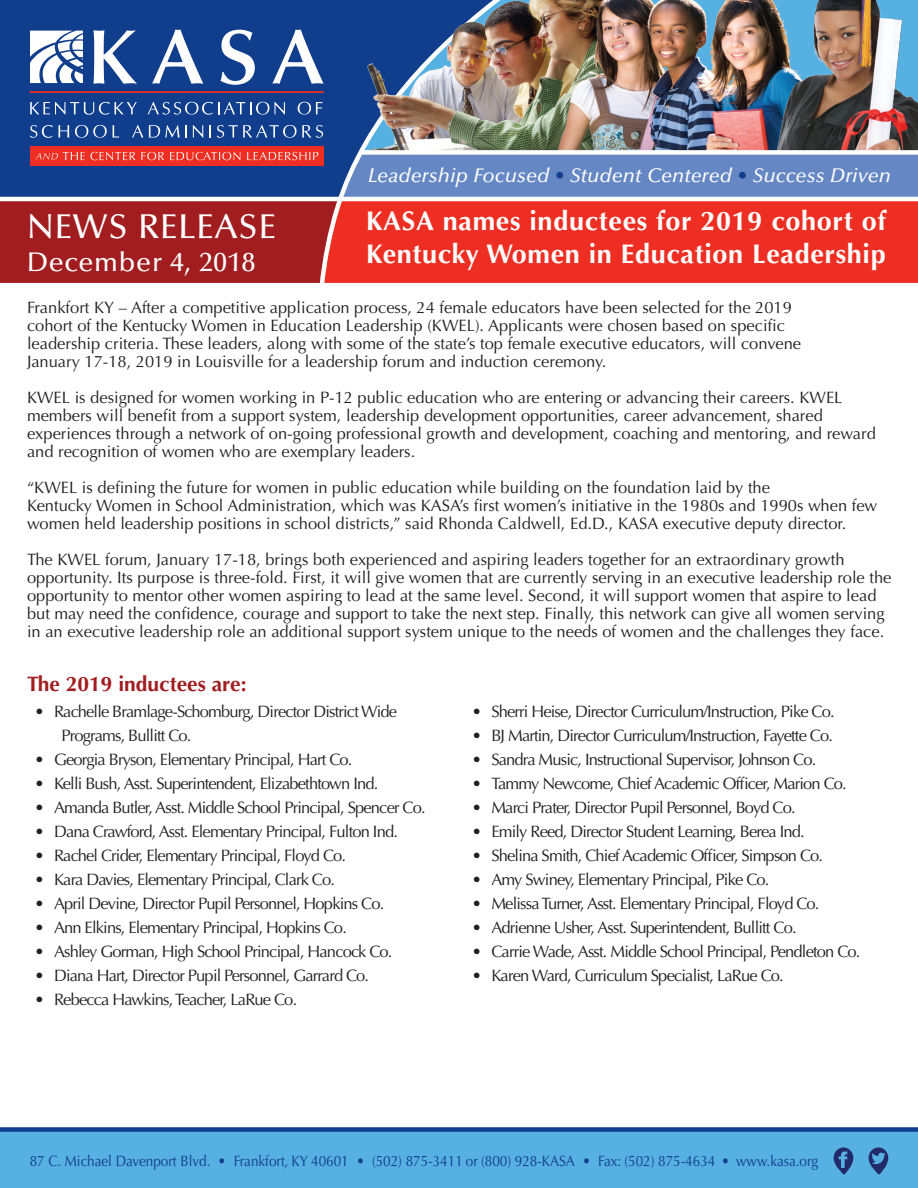
<style>
.page{position:relative;width:918px;height:1188px;background:#fff}
.page>*{position:absolute;margin:0;border:0;box-sizing:border-box;transform-origin:0 0}
.t1{font:500 34.65px "Optima LT Std";letter-spacing:.025em;color:#fff}
.t2{font:700 27px/32.4px "Optima LT Std";letter-spacing:.025em;color:#fff}
.t3{font:500 27px "Optima LT Std";letter-spacing:.025em;color:#fff}
.t4{font:700 21px "Optima LT Std";color:#a11d20}
.t5{font:italic 500 19.8px "Optima LT Std";letter-spacing:.005em;color:#fff}
.t6{font:16.5px/18px "Optima LT Std";color:#231f20}
.t7{font:16.5px/24px "Optima LT Std";letter-spacing:-.05em;color:#231f20}
.PARTNER_SESSIONS_10{font:15px "Optima LT Std";color:#103d8c;scale:.9 1}
.s1{color:#103d8c}
</style>
<div class="page">
<div style="left:0;top:0;width:317px;height:152px;background:#103d8c"></div>
<hr style="left:30px;top:91px;width:294px;height:2px;background:#ee2e22">
<svg style="left:30px;top:101px;width:107px;height:15px;background:#395e9f"></svg>
<svg style="left:148px;top:101px;width:137px;height:15px;background:#3a5fa0"></svg>
<svg style="left:298px;top:102px;width:19px;height:13px"></svg>
<svg style="left:30px;top:124px;width:39px;height:16px"></svg>
<svg style="left:75px;top:125px;width:44px;height:13px"></svg>
<svg style="left:132px;top:125px;width:11px;height:13px"></svg>
<svg style="left:149px;top:125px;width:38px;height:13px"></svg>
<svg style="left:193px;top:125px;width:10px;height:13px"></svg>
<svg style="left:210px;top:125px;width:1px;height:13px"></svg>
<svg style="left:217px;top:125px;width:100px;height:14px"></svg>
<svg style="left:94px;top:30px;width:43px;height:54px"></svg>
<svg style="left:152px;top:30px;width:51px;height:54px"></svg>
<svg style="left:221px;top:30px;width:34px;height:55px"></svg>
<svg style="left:272px;top:30px;width:45px;height:54px"></svg>
<svg style="left:30px;top:31px;width:53px;height:52px"></svg>
<div style="left:30px;top:146px;width:294px;height:20px;background:#ee2e22"></div>
<svg style="left:0;top:152px;width:918px;height:131px;background:#a84353"></svg>
<div style="left:0;top:1130px;width:918px;height:58px;background:#57b0e2"></div>
<div style="left:0;top:1127px;width:918px;height:5px;background:#103d8c"></div>
<svg style="left:833px;top:1148px;width:20px;height:26px"></svg>
<svg style="left:868px;top:1148px;width:20px;height:26px"></svg>
<svg style="left:317px;top:0;width:202px;height:283px;background:#984e69"></svg>
<img style="left:365px;top:0;width:169px;height:150px">
<img style="left:534px;top:0;width:217px;height:150px">
<img style="left:751px;top:0;width:167px;height:150px">
<div style="left:360px;top:150px;width:558px;height:5px;background:#fff"></div>
<p class="t1" style="left:27px;top:207px;width:251px">NEWS RELEASE</p>
<p class="t3" style="left:27px;top:247px;width:230px">December 4, 2018</p>
<p class="t5" style="left:368px;top:164px;width:525px">Leadership Focused <span class="s1">•</span> Student Centered <span class="s1">•</span> Success Driven</p>
<p class="t2" style="left:366px;top:205px;width:521px">KASA names inductees for 2019 cohort of<br>Kentucky Women in Education Leadership</p>
<p class="t6" style="left:27px;top:298px;width:776px">Frankfort KY – After a competitive application process, 24 female educators have been selected for the 2019 cohort of the Kentucky Women in Education Leadership (KWEL). Applicants were chosen based on specific leadership criteria. These leaders, along with some of the state’s top female executive educators, will convene January 17-18, 2019 in Louisville for a leadership forum and induction ceremony.</p>
<p class="t6" style="left:27px;top:388px;width:850px">KWEL is designed for women working in P-12 public education who are entering or advancing their careers. KWEL members will benefit from a support system, leadership development opportunities, career advancement, shared experiences through a network of on-going professional growth and development, coaching and mentoring, and reward and recognition of women who are exemplary leaders.</p>
<p class="t6" style="left:27px;top:478px;width:852px">“KWEL is defining the future for women in public education while building on the foundation laid by the<br>Kentucky Women in School Administration, which was KASA’s first women’s initiative in the 1980s and 1990s when few women held leadership positions in school districts,” said Rhonda Caldwell, Ed.D., KASA executive deputy director.</p>
<p class="t6" style="left:27px;top:550px;width:866px">The KWEL forum, January 17-18, brings both experienced and aspiring leaders together for an extraordinary growth opportunity. Its purpose is three-fold. First, it will give women that are currently serving in an executive leadership role the opportunity to mentor other women aspiring to lead at the same level. Second, it will support women that aspire to lead but may need the confidence, courage and support to take the next step. Finally, this network can give all women serving in an executive leadership role an additional support system unique to the needs of women and the challenges they face.</p>
<p class="t4" style="left:27px;top:672px;width:221px">The 2019 inductees are:</p>
<p class="t7" style="left:62px;top:700px;width:337px;text-indent:-27px">• Rachelle Bramlage-Schomburg, Director District Wide<br>Programs, Bullitt Co.</p>
<p class="t7" style="left:34px;top:748px;width:319px">• Georgia Bryson, Elementary Principal, Hart Co.</p>
<p class="t7" style="left:34px;top:772px;width:345px">• Kelli Bush, Asst. Superintendent, Elizabethtown Ind.</p>
<p class="t7" style="left:34px;top:796px;width:393px">• Amanda Butler, Asst. Middle School Principal, Spencer Co.</p>
<p class="t7" style="left:34px;top:820px;width:365px">• Dana Crawford, Asst. Elementary Principal, Fulton Ind.</p>
<p class="t7" style="left:34px;top:844px;width:313px">• Rachel Crider, Elementary Principal, Floyd Co.</p>
<p class="t7" style="left:34px;top:868px;width:302px">• Kara Davies, Elementary Principal, Clark Co.</p>
<p class="t7" style="left:34px;top:892px;width:351px">• April Devine, Director Pupil Personnel, Hopkins Co.</p>
<p class="t7" style="left:34px;top:916px;width:314px">• Ann Elkins, Elementary Principal, Hopkins Co.</p>
<p class="t7" style="left:34px;top:940px;width:360px">• Ashley Gorman, High School Principal, Hancock Co.</p>
<p class="t7" style="left:34px;top:964px;width:336px">• Diana Hart, Director Pupil Personnel, Garrard Co.</p>
<p class="t7" style="left:34px;top:988px;width:264px">• Rebecca Hawkins, Teacher, LaRue Co.</p>
<p class="t7" style="left:472px;top:700px;width:364px">• Sherri Heise, Director Curriculum/Instruction, Pike Co.</p>
<p class="t7" style="left:472px;top:724px;width:363px">• BJ Martin, Director Curriculum/Instruction, Fayette Co.</p>
<p class="t7" style="left:472px;top:748px;width:346px">• Sandra Music, Instructional Supervisor, Johnson Co.</p>
<p class="t7" style="left:472px;top:772px;width:376px">• Tammy Newcome, Chief Academic Officer, Marion Co.</p>
<p class="t7" style="left:472px;top:796px;width:325px">• Marci Prater, Director Pupil Personnel, Boyd Co.</p>
<p class="t7" style="left:472px;top:820px;width:334px">• Emily Reed, Director Student Learning, Berea Ind.</p>
<p class="t7" style="left:472px;top:844px;width:353px">• Shelina Smith, Chief Academic Officer, Simpson Co.</p>
<p class="t7" style="left:472px;top:868px;width:299px">• Amy Swiney, Elementary Principal, Pike Co.</p>
<p class="t7" style="left:472px;top:892px;width:349px">• Melissa Turner, Asst. Elementary Principal, Floyd Co.</p>
<p class="t7" style="left:472px;top:916px;width:326px">• Adrienne Usher, Asst. Superintendent, Bullitt Co.</p>
<p class="t7" style="left:472px;top:940px;width:390px">• Carrie Wade, Asst. Middle School Principal, Pendleton Co.</p>
<p class="t7" style="left:472px;top:964px;width:313px">• Karen Ward, Curriculum Specialist, LaRue Co.</p>
<p class="PARTNER_SESSIONS_10" style="left:30px;top:1152px;width:878px">87 C. Michael Davenport Blvd. • Frankfort, KY 40601 • (502) 875-3411 or (800) 928-KASA • Fax: (502) 875-4634 • www.kasa.org</p>
</div>
